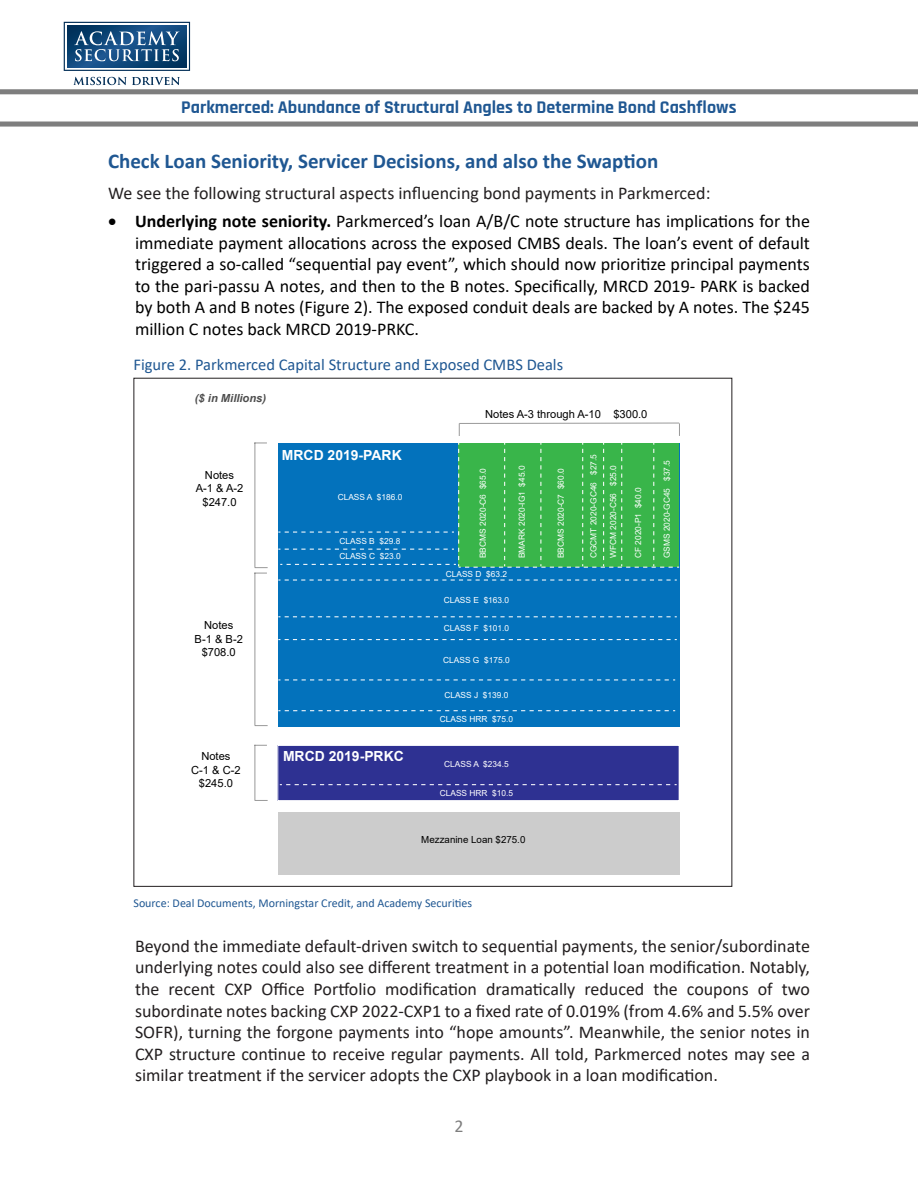
<style>
.page{position:relative;width:918px;height:1188px;background:#fff}
.page>*{position:absolute;margin:0;border:0;box-sizing:border-box;transform-origin:0 0}
.t1{font:700 21px "Calibri";color:#1f5792}
.t2{font:18px/21.6px "Calibri";color:#231f20;text-align:justify}
.t3{font:18px/21.6px "Calibri";color:#000;text-align:justify}
.t4{font:700 18px "Rajdhani";color:#1f5792}
.t5{font:18px "Calibri";color:#7e7e7e}
.t6{font:16.5px "Calibri";color:#1f5792}
.t7{font:700 13.95px "Arial";color:#fff}
.t8{font:12px "Calibri";color:#1f5792}
.t9{font:11.1px/13.4px "Arial";color:#000;text-align:center}
.t10{font:italic 700 11.1px "Arial";color:#4d4d4d}
.t11{font:9.75px "Arial";color:#000}
.t12{font:8.4px/15.6px "Arial";color:#fff}
.s1{font-weight:700}
</style>
<div class="page">
<svg style="left:64px;top:22px;width:126px;height:49px;background:#436e95"></svg>
<svg style="left:73px;top:77px;width:107px;height:8px"></svg>
<div style="left:0;top:89px;width:918px;height:5px;background:#7e7e7e"></div>
<div style="left:0;top:122px;width:918px;height:5px;background:#7e7e7e"></div>
<div style="left:278px;top:444px;width:402px;height:283px;background:#0071bc"></div>
<div style="left:278px;top:745px;width:401px;height:56px;background:#2e3192"></div>
<div style="left:277px;top:745px;width:403px;height:56px;border:1px solid #fff"></div>
<div style="left:278px;top:812px;width:402px;height:62px;background:#ccc"></div>
<hr style="left:459px;top:423px;width:220px;height:1px;background:#999">
<svg style="left:459px;top:423px;width:1px;height:13px"></svg>
<svg style="left:679px;top:423px;width:1px;height:13px"></svg>
<svg style="left:254px;top:442px;width:14px;height:284px"></svg>
<svg style="left:254px;top:745px;width:14px;height:56px"></svg>
<svg style="left:278px;top:579px;width:399px;height:2px"></svg>
<svg style="left:278px;top:616px;width:399px;height:1px"></svg>
<svg style="left:278px;top:639px;width:399px;height:1px"></svg>
<svg style="left:278px;top:679px;width:397px;height:1px"></svg>
<svg style="left:280px;top:784px;width:397px;height:1px"></svg>
<svg style="left:278px;top:710px;width:397px;height:1px"></svg>
<svg style="left:278px;top:443px;width:401px;height:125px"></svg>
<p class="t4" style="left:181px;top:97px;width:557px">Parkmerced: Abundance of Structural Angles to Determine Bond Cashflows</p>
<p class="t1" style="left:108px;top:146px;width:552px">Check Loan Seniority, Servicer Decisions, and also the Swaption</p>
<p class="t2" style="left:108px;top:181px;width:604px">We see the following structural aspects influencing bond payments in Parkmerced:</p>
<p class="t3" style="left:135px;top:210px;width:677px;text-indent:-27px">• <span class="s1">Underlying note seniority.</span> Parkmerced’s loan A/B/C note structure has implications for the immediate payment allocations across the exposed CMBS deals. The loan’s event of default triggered a so-called “sequential pay event”, which should now prioritize principal payments to the pari-passu A notes, and then to the B notes. Specifically, MRCD 2019- PARK is backed by both A and B notes (Figure 2). The exposed conduit deals are backed by A notes. The $245 million C notes back MRCD 2019-PRKC.</p>
<p class="t6" style="left:134px;top:353px;width:431px">Figure 2. Parkmerced Capital Structure and Exposed CMBS Deals</p>
<p class="t10" style="left:195px;top:391px;width:73px">($ in Millions)</p>
<p class="t9" style="left:196px;top:468px;width:49px">Notes<br>A-1 &amp; A-2 $247.0</p>
<p class="t7" style="left:282px;top:445px;width:121px">MRCD 2019-PARK</p>
<p class="t12" style="left:338px;top:489px;width:66px">CLASS A $186.0</p>
<p class="t12" style="left:339px;top:533px;width:63px">CLASS B $29.8<br>CLASS C $23.0</p>
<p class="t9" style="left:195px;top:619px;width:50px">Notes<br>B-1 &amp; B-2 $708.0</p>
<p class="t9" style="left:191px;top:750px;width:51px">Notes<br>C-1 &amp; C-2 $245.0</p>
<p class="t7" style="left:283px;top:746px;width:122px">MRCD 2019-PRKC</p>
<p class="t9" style="left:485px;top:407px;width:164px">Notes A-3 through A-10 $300.0</p>
<p class="t12" style="left:475px;top:558px;width:91px;rotate:-90deg">BBCMS 2020-C6 $65.0</p>
<p class="t12" style="left:514px;top:558px;width:94px;rotate:-90deg">BMARK 2020-IG1 $45.0</p>
<p class="t12" style="left:553px;top:558px;width:91px;rotate:-90deg">BBCMS 2020-C7 $60.0</p>
<p class="t12" style="left:446px;top:566px;width:63px">CLASS D $63.2</p>
<p class="t12" style="left:444px;top:593px;width:67px">CLASS E $163.0</p>
<p class="t12" style="left:444px;top:620px;width:67px">CLASS F $101.0</p>
<p class="t12" style="left:443px;top:652px;width:68px">CLASS G $175.0</p>
<p class="t12" style="left:444px;top:688px;width:66px">CLASS J $139.0</p>
<p class="t12" style="left:440px;top:711px;width:75px">CLASS HRR $75.0</p>
<p class="t12" style="left:444px;top:756px;width:66px">CLASS A $234.5</p>
<p class="t12" style="left:440px;top:785px;width:75px">CLASS HRR $10.5</p>
<p class="t11" style="left:421px;top:833px;width:106px">Mezzanine Loan $275.0</p>
<p class="t12" style="left:586px;top:558px;width:105px;rotate:-90deg">CGCMT 2020-GC46 $27.5</p>
<p class="t12" style="left:605px;top:558px;width:94px;rotate:-90deg">WFCM 2020-C56 $25.0</p>
<p class="t12" style="left:630px;top:558px;width:72px;rotate:-90deg">CF 2020-P1 $40.0</p>
<p class="t12" style="left:659px;top:558px;width:100px;rotate:-90deg">GSMS 2020-GC45 $37.5</p>
<p class="t8" style="left:134px;top:895px;width:340px">Source: Deal Documents, Morningstar Credit, and Academy Securities</p>
<p class="t2" style="left:135px;top:935px;width:677px">Beyond the immediate default-driven switch to sequential payments, the senior/subordinate underlying notes could also see different treatment in a potential loan modification. Notably, the recent CXP Office Portfolio modification dramatically reduced the coupons of two subordinate notes backing CXP 2022-CXP1 to a fixed rate of 0.019% (from 4.6% and 5.5% over SOFR), turning the forgone payments into “hope amounts”. Meanwhile, the senior notes in CXP structure continue to receive regular payments. All told, Parkmerced notes may see a similar treatment if the servicer adopts the CXP playbook in a loan modification.</p>
<p class="t5" style="left:454px;top:1114px;width:11px">2</p>
</div>
